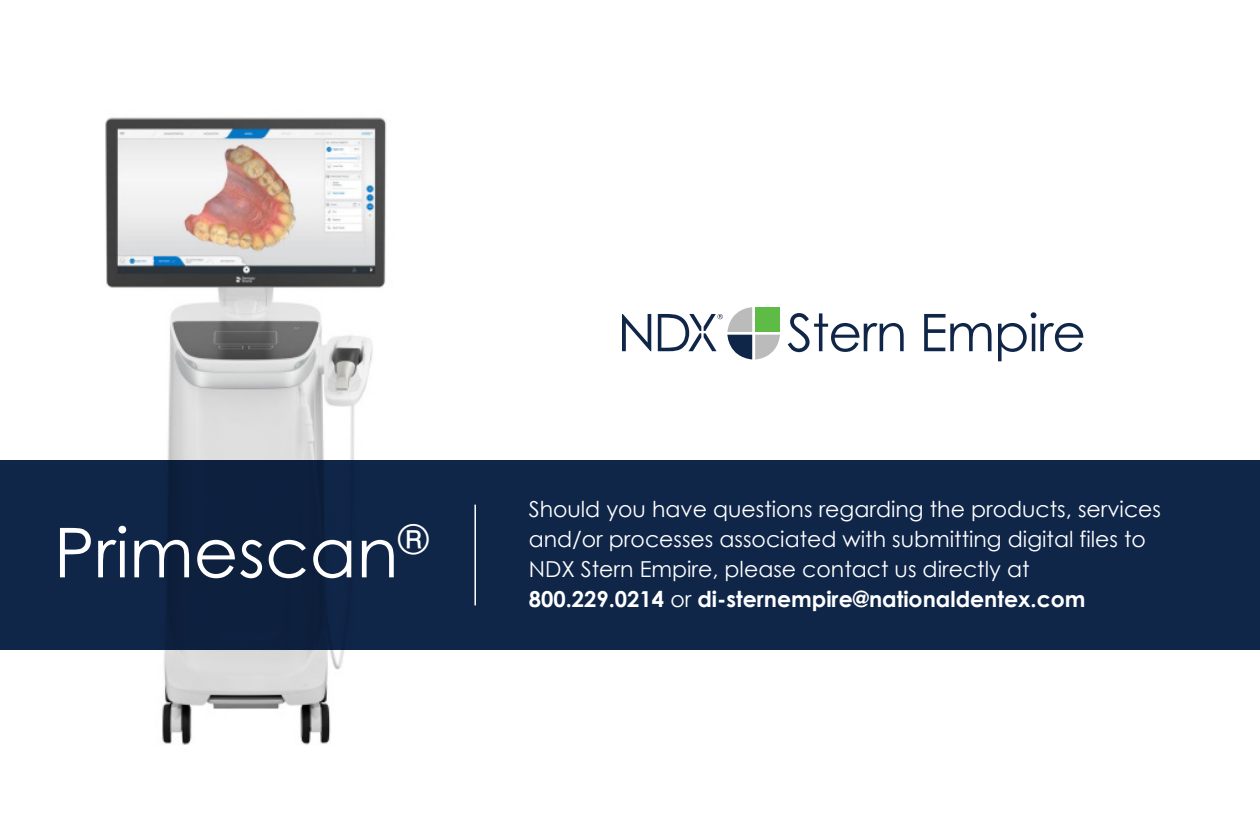
<style>
.page{position:relative;width:1260px;height:828px;background:#fff}
.page>*{position:absolute;margin:0;border:0;box-sizing:border-box;transform-origin:0 0}
.t1{font:68.8px "Century Gothic";color:#fff}
.t2{font:22px "Century Gothic";color:#fff}
.t3{font:700 22px/30px "Century Gothic";color:#fff}
.s1{font-weight:400}
</style>
<div class="page">
<img style="left:0;top:117px;width:530px;height:628px">
<div style="left:0;top:461px;width:1260px;height:189px;background:#102649"></div>
<hr style="left:474px;top:505px;width:2px;height:100px;background:#fff">
<svg style="left:788px;top:313px;width:116px;height:39px"></svg>
<svg style="left:924px;top:314px;width:68px;height:37px"></svg>
<svg style="left:998px;top:312px;width:85px;height:49px"></svg>
<svg style="left:622px;top:314px;width:29px;height:37px"></svg>
<svg style="left:658px;top:307px;width:122px;height:53px"></svg>
<p class="t1" style="left:54px;top:504px;width:376px">Primescan<sup>®</sup></p>
<p class="t2" style="left:529px;top:494px;width:634px">Should you have questions regarding the products, services</p>
<p class="t2" style="left:529px;top:524px;width:619px">and/or processes associated with submitting digital files to</p>
<p class="t3" style="left:529px;top:553px;width:558px"><span class="s1">NDX Stern Empire, please contact us directly at<br></span>800.229.0214 <span class="s1">or</span> di-sternempire@nationaldentex.com</p>
</div>
